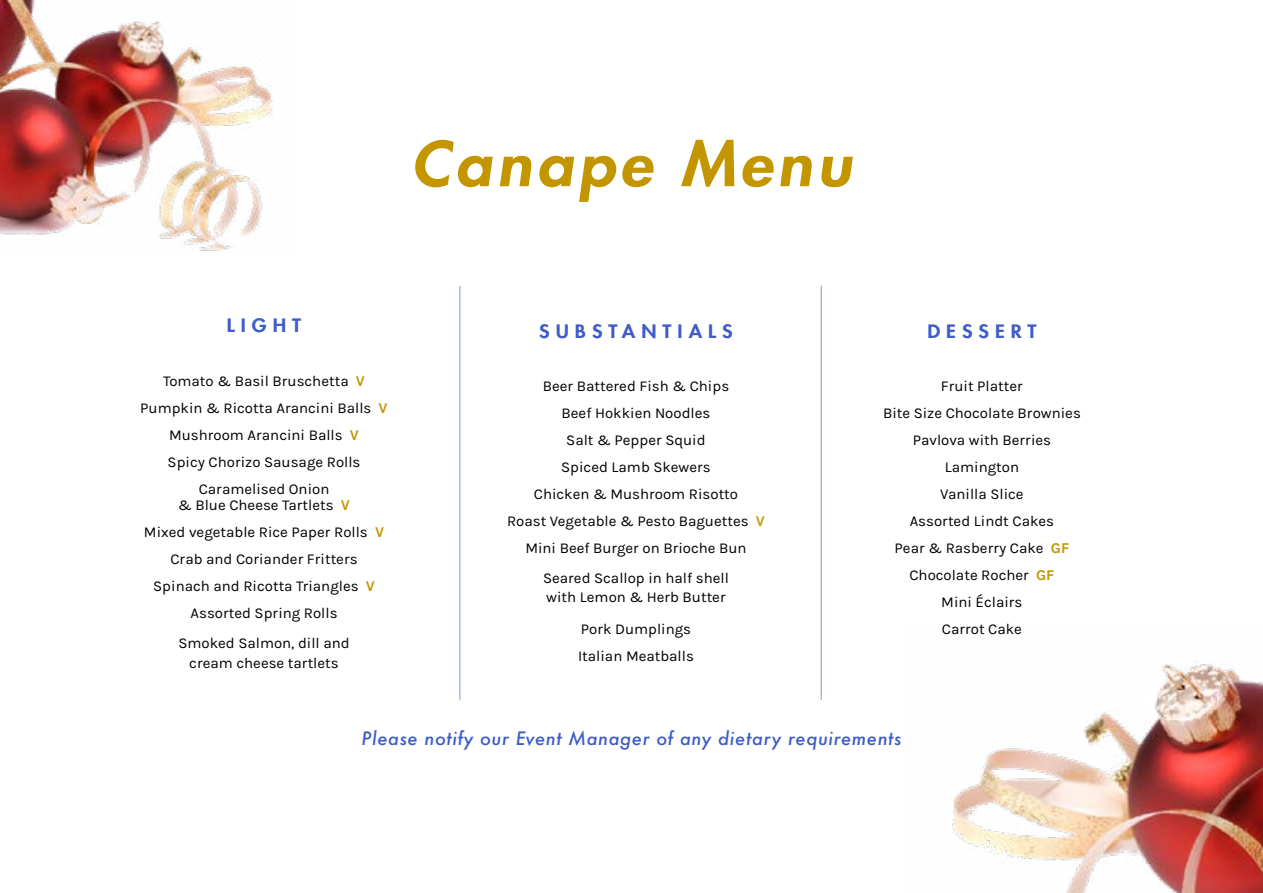
<style>
.page{position:relative;width:1263px;height:893px;background:#fff}
.page>*{position:absolute;margin:0;border:0;box-sizing:border-box;transform-origin:0 0}
.t1{font:800 60px "Futura LT";color:#c39600;scale:1.09 1}
.t2{font:italic 500 18px "Futura";letter-spacing:.03em;color:#3f5cc7}
.t3{font:800 18px "Futura LT";letter-spacing:.3em;color:#3f5cc7;scale:1.11 1}
.t4{font:15px/27px "Karla";color:#000;text-align:center}
.s1{font-weight:700;color:#c39600}
</style>
<div class="page">
<hr style="left:459px;top:286px;width:1px;height:414px;background:#9bade4">
<hr style="left:821px;top:286px;width:1px;height:414px;background:#9bade4">
<img style="left:0;top:0;width:274px;height:251px">
<img style="left:952px;top:660px;width:311px;height:233px">
<h1 class="t1" style="left:411px;top:124px;width:416px">Canape Menu</h1>
<p class="t3" style="left:227px;top:313px;width:68px">LIGHT</p>
<p class="t3" style="left:539px;top:320px;width:176px">SUBSTANTIALS</p>
<p class="t4" style="left:140px;top:368px;width:249px">Tomato &amp; Basil Bruschetta <span class="s1">V<br></span>Pumpkin &amp; Ricotta Arancini Balls <span class="s1">V<br></span>Mushroom Arancini Balls <span class="s1">V<br></span>Spicy Chorizo Sausage Rolls<br>Caramelised Onion</p>
<p class="t4" style="left:144px;top:492px;width:242px">&amp; Blue Cheese Tartlets <span class="s1">V<br></span>Mixed vegetable Rice Paper Rolls <span class="s1">V<br></span>Crab and Coriander Fritters<br>Spinach and Ricotta Triangles <span class="s1">V<br></span>Assorted Spring Rolls</p>
<p class="t4" style="left:178px;top:634px;width:173px;line-height:19.5px">Smoked Salmon, dill and cream cheese tartlets</p>
<p class="t4" style="left:507px;top:372px;width:259px">Beer Battered Fish &amp; Chips<br>Beef Hokkien Noodles<br>Salt &amp; Pepper Squid<br>Spiced Lamb Skewers<br>Chicken &amp; Mushroom Risotto<br>Roast Vegetable &amp; Pesto Baguettes <span class="s1">V<br></span>Mini Beef Burger on Brioche Bun</p>
<p class="t4" style="left:543px;top:568px;width:187px;line-height:19.5px;text-align:left">Seared Scallop in half shell with Lemon &amp; Herb Butter</p>
<p class="t4" style="left:578px;top:615px;width:117px;text-align:left">Pork Dumplings<br>Italian Meatballs</p>
<p class="t3" style="left:927px;top:320px;width:100px">DESSERT</p>
<p class="t4" style="left:883px;top:372px;width:199px">Fruit Platter<br>Bite Size Chocolate Brownies<br>Pavlova with Berries<br>Lamington<br>Vanilla Slice<br>Assorted Lindt Cakes<br>Pear &amp; Rasberry Cake <span class="s1">GF<br></span>Chocolate Rocher <span class="s1">GF<br></span>Mini Éclairs<br>Carrot Cake</p>
<p class="t2" style="left:361px;top:726px;width:541px">Please notify our Event Manager of any dietary requirements</p>
</div>
